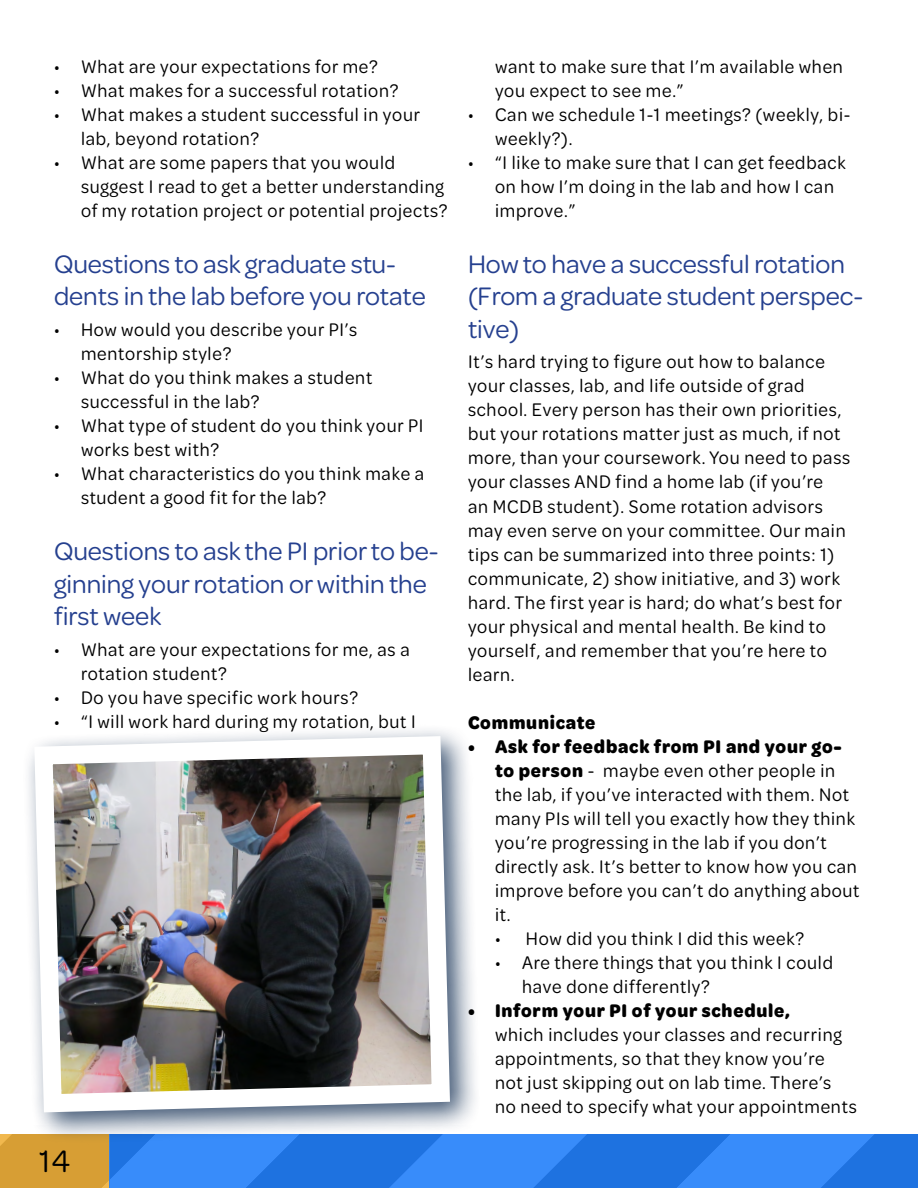
<style>
.page{position:relative;width:918px;height:1188px;background:#fff}
.page>*{position:absolute;margin:0;border:0;box-sizing:border-box;transform-origin:0 0}
.t1{font:33px "Omnes";color:#000}
.t2{font:27px/32.4px "Omnes";color:#25408f}
.t3{font:19.5px/24px "Omnes Semi Cond";letter-spacing:.04em;color:#000}
.t4{font:700 19.5px "Omnes Semi Cond";letter-spacing:.04em;color:#000}
.s1{font-weight:700}
</style>
<div class="page">
<div style="left:0;top:1134px;width:109px;height:54px;background:#d79e34"></div>
<svg style="left:109px;top:1134px;width:809px;height:54px;background:#2b7fed"></svg>
<div style="left:22px;top:723px;width:460px;height:421px;background:#022047;opacity:.75"></div>
<img style="left:25px;top:727px;width:434px;height:395px">
<p class="t3" style="left:54px;top:53px;width:325px">• What are your expectations for me?</p>
<p class="t3" style="left:54px;top:77px;width:346px">• What makes for a successful rotation?</p>
<p class="t3" style="left:81px;top:101px;width:341px;text-indent:-27px">• What makes a student successful in your lab, beyond rotation?</p>
<p class="t3" style="left:81px;top:149px;width:368px;text-indent:-27px">• What are some papers that you would suggest I read to get a better understanding of my rotation project or potential projects?</p>
<h2 class="t2" style="left:54px;top:246px;width:373px">Questions to ask graduate stu&shy;dents in the lab before you rotate</h2>
<p class="t3" style="left:81px;top:317px;width:278px;text-indent:-27px">• How would you describe your PI’s mentorship style?</p>
<p class="t3" style="left:81px;top:365px;width:293px;text-indent:-27px">• What do you think makes a student successful in the lab?</p>
<p class="t3" style="left:81px;top:413px;width:344px;text-indent:-27px">• What type of student do you think your PI works best with?</p>
<p class="t3" style="left:81px;top:461px;width:345px;text-indent:-27px">• What characteristics do you think make a student a good fit for the lab?</p>
<h2 class="t2" style="left:54px;top:534px;width:386px">Questions to ask the PI prior to be&shy;ginning your rotation or within the first week</h2>
<p class="t3" style="left:81px;top:637px;width:330px;text-indent:-27px">• What are your expectations for me, as a rotation student?</p>
<p class="t3" style="left:54px;top:685px;width:306px">• Do you have specific work hours?</p>
<p class="t3" style="left:54px;top:709px;width:363px">• “I will work hard during my rotation, but I</p>
<h1 class="t1" style="left:39px;top:1139px;width:33px">14</h1>
<p class="t3" style="left:495px;top:53px;width:349px">want to make sure that I’m available when you expect to see me.”</p>
<p class="t3" style="left:495px;top:101px;width:357px;text-indent:-27px">• Can we schedule 1-1 meetings? (weekly, bi&shy;weekly?).</p>
<p class="t3" style="left:495px;top:149px;width:352px;text-indent:-27px">• “I like to make sure that I can get feedback on how I’m doing in the lab and how I can improve.”</p>
<h2 class="t2" style="left:468px;top:246px;width:397px">How to have a successful rotation (From a graduate student perspec&shy;tive)</h2>
<p class="t3" style="left:468px;top:349px;width:384px">It’s hard trying to figure out how to balance your classes, lab, and life outside of grad school. Every person has their own priorities, but your rotations matter just as much, if not more, than your coursework. You need to pass your classes AND find a home lab (if you’re<br>an MCDB student). Some rotation advisors may even serve on your committee. Our main tips can be summarized into three points: 1) communicate, 2) show initiative, and 3) work hard. The first year is hard; do what’s best for your physical and mental health. Be kind to yourself, and remember that you’re here to learn.</p>
<p class="t4" style="left:468px;top:708px;width:129px">Communicate</p>
<p class="t3" style="left:495px;top:733px;width:366px;text-indent:-27px"><span class="s1">• Ask for feedback from PI and your go&shy;to person</span> - maybe even other people in the lab, if you’ve interacted with them. Not many PIs will tell you exactly how they think you’re progressing in the lab if you don’t directly ask. It’s better to know how you can improve before you can’t do anything about it.</p>
<p class="t3" style="left:495px;top:925px;width:311px">• How did you think I did this week?</p>
<p class="t3" style="left:522px;top:949px;width:313px;text-indent:-27px">• Are there things that you think I could have done differently?</p>
<p class="t4" style="left:468px;top:996px;width:324px">• Inform your PI of your schedule,</p>
<p class="t3" style="left:495px;top:1021px;width:363px">which includes your classes and recurring appointments, so that they know you’re not just skipping out on lab time. There’s no need to specify what your appointments</p>
</div>
